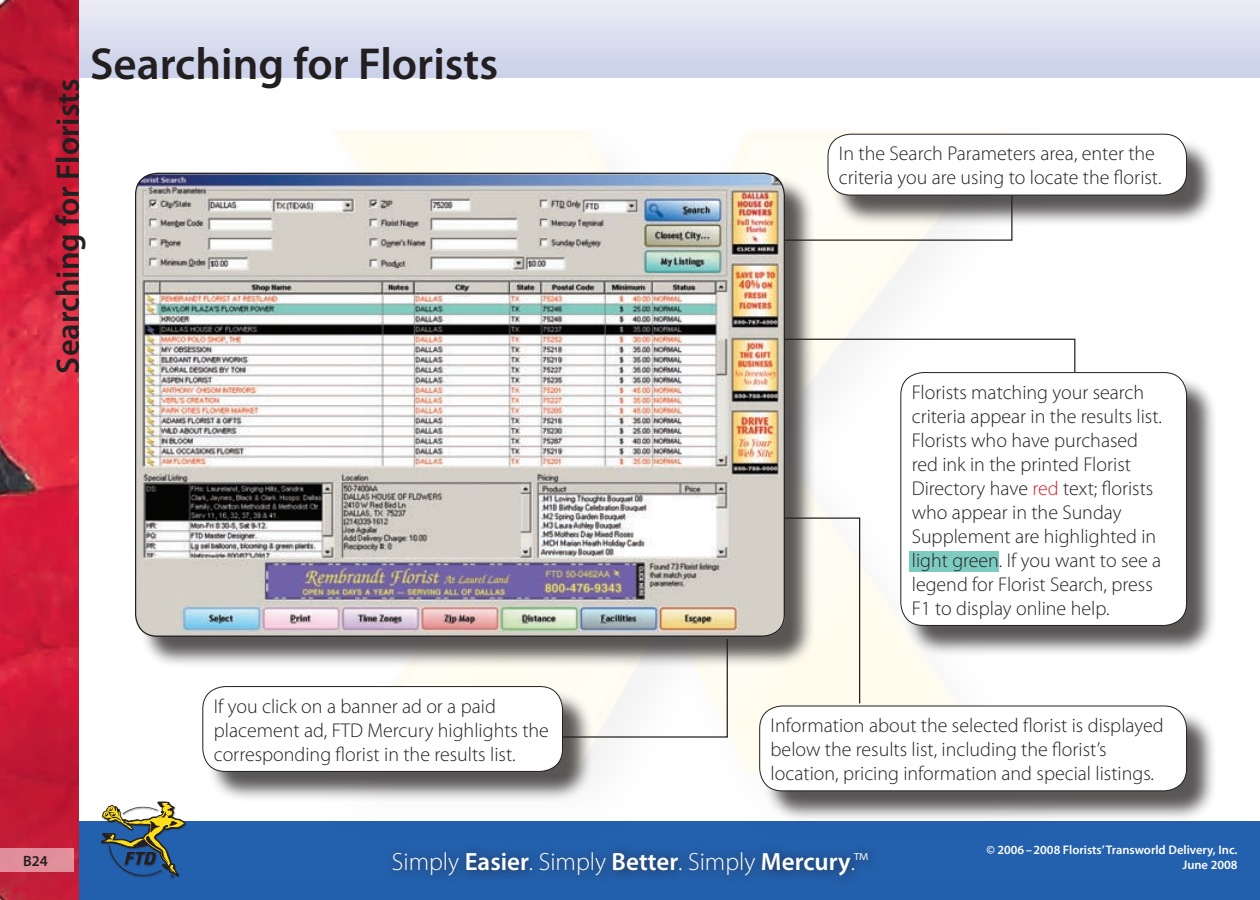
<style>
.page{position:relative;width:1260px;height:900px;background:#fff}
.page>*{position:absolute;margin:0;border:0;box-sizing:border-box;transform-origin:0 0}
.t1{font:600 45px "Myriad Pro";color:#231f20}
.t2{font:600 32.5px "Myriad Pro";color:#231f20}
.t3{font:300 25px "Myriad Pro";color:#fff}
.Image_Caption{font:300 20px/24px "Myriad Pro";color:#231f20}
.Page_Number{font:600 15px "Myriad Pro";color:#231f20}
.Copyright{font:600 12.5px "Myriad Pro";color:#fff}
.Freshness_Date{font:600 12.5px "Myriad Pro";color:#fff}
.s1{color:#d1232a}
.s2{font-weight:600}
</style>
<div class="page">
<img style="left:79px;top:0;width:1181px;height:900px">
<div style="left:0;top:79px;width:1260px;height:742px;background:#fff"></div>
<img style="left:0;top:0;width:79px;height:900px">
<div style="left:383px;top:842px;width:877px;height:58px;background:#231f20;opacity:.75"></div>
<div style="left:101px;top:802px;width:90px;height:82px;background:#231f20;opacity:.75"></div>
<svg style="left:101px;top:802px;width:84px;height:75px;background:#627a84"></svg>
<div style="left:0;top:849px;width:73px;height:23px;background:#e18e9b"></div>
<img style="left:304px;top:133px;width:776px;height:713px">
<svg style="left:321px;top:130px;width:696px;height:648px"></svg>
<svg style="left:826px;top:186px;width:187px;height:55px"></svg>
<svg style="left:826px;top:338px;width:250px;height:35px"></svg>
<svg style="left:760px;top:517px;width:101px;height:188px"></svg>
<svg style="left:508px;top:679px;width:221px;height:59px"></svg>
<div style="left:139px;top:176px;width:687px;height:503px;background:#231f20;opacity:.75"></div>
<img style="left:135px;top:173px;width:650px;height:464px">
<div style="left:831px;top:138px;width:397px;height:99px;background:#231f20;opacity:.75"></div>
<div style="left:828px;top:134px;width:359px;height:61px;background:#fff;border-radius:22px"></div>
<div style="left:828px;top:134px;width:359px;height:61px;border:1px solid #231f20;border-radius:22px"></div>
<div style="left:206px;top:690px;width:403px;height:123px;background:#231f20;opacity:.75"></div>
<div style="left:203px;top:687px;width:359px;height:84px;background:#fff;border-radius:22px"></div>
<div style="left:202px;top:686px;width:361px;height:86px;border:1px solid #231f20;border-radius:22px"></div>
<div style="left:763px;top:709px;width:465px;height:124px;background:#231f20;opacity:.75"></div>
<div style="left:760px;top:706px;width:427px;height:85px;background:#fff;border-radius:22px"></div>
<div style="left:759px;top:706px;width:428px;height:85px;border:1px solid #231f20;border-radius:22px"></div>
<div style="left:904px;top:376px;width:324px;height:292px;background:#231f20;opacity:.75"></div>
<div style="left:901px;top:373px;width:286px;height:252px;background:#fff;border-radius:22px"></div>
<div style="left:901px;top:372px;width:286px;height:254px;border:1px solid #231f20;border-radius:22px"></div>
<div style="left:909px;top:551px;width:90px;height:21px;background:#7eccc1"></div>
<p class="t1" style="left:90px;top:35px;width:410px">Searching for Florists</p>
<p class="t2" style="left:47px;top:374px;width:296px;rotate:-90deg">Searching for Florists</p>
<p class="Image_Caption" style="left:214px;top:694px;width:337px">If you click on a banner ad or a paid placement ad, FTD Mercury highlights the corresponding florist in the results list.</p>
<p class="Image_Caption" style="left:839px;top:141px;width:324px">In the Search Parameters area, enter the criteria you are using to locate the florist.</p>
<p class="Image_Caption" style="left:912px;top:380px;width:252px">Florists matching your search criteria appear in the results list.<br>Florists who have purchased red ink in the printed Florist<br>Directory have <span class="s1">red</span> text; florists who appear in the Sunday<br>Supplement are highlighted in light green. If you want to see a legend for Florist Search, press<br>F1 to display online help.</p>
<p class="Image_Caption" style="left:771px;top:713px;width:395px">Information about the selected florist is displayed below the results list, including the florist’s location, pricing information and special listings.</p>
<p class="Copyright" style="left:986px;top:842px;width:253px">© 2006–2008 Florists’ Transworld Delivery, Inc.</p>
<p class="t3" style="left:392px;top:847px;width:478px">Simply <span class="s2">Easier</span>. Simply <span class="s2">Better</span>. Simply <span class="s2">Mercury</span>.™</p>
<p class="Page_Number" style="left:23px;top:852px;width:26px">B24</p>
<p class="Freshness_Date" style="left:1183px;top:857px;width:56px">June 2008</p>
</div>
